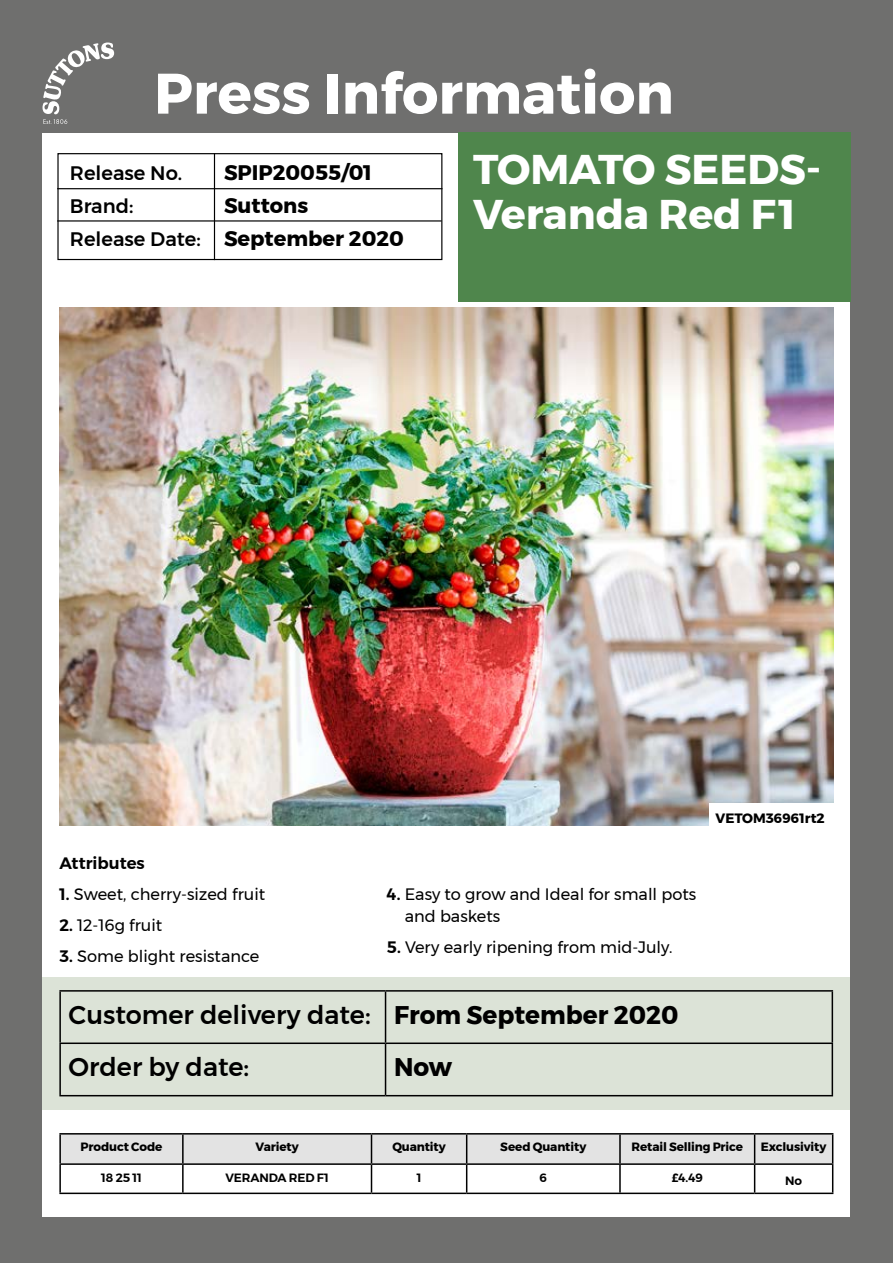
<style>
.page{position:relative;width:893px;height:1263px;background:#6f6f6e}
.page>*{position:absolute;margin:0;border:0;box-sizing:border-box;transform-origin:0 0}
.t1{font:700 57px "Montserrat";color:#fff}
.t2{font:700 41.4px/45px "Montserrat";color:#fff}
.t3{font:500 25.5px/52.3px "Montserrat";color:#000}
.t4{font:700 25.5px "Montserrat";color:#000}
.t5{font:700 21px/33px "Montserrat";color:#000}
.t6{font:500 19.5px "Montserrat";color:#000}
.t7{font:16.5px/22.5px "Montserrat";color:#000}
.t8{font:600 16.5px "Montserrat";color:#000}
.t9{font:700 13.5px "Montserrat";color:#000}
.t10{font:700 12px "Montserrat";letter-spacing:-.01em;color:#000}
.t11{font:600 12px "Montserrat";letter-spacing:-.015em;color:#000}
.s1{font-weight:500;font-size:19.5px}
.s2{font-weight:600}
.s3{font-weight:700}
</style>
<div class="page">
<div style="left:43px;top:133px;width:807px;height:1083px;background:#fff"></div>
<div style="left:458px;top:133px;width:392px;height:169px;background:#4f864c"></div>
<div style="left:57px;top:153px;width:385px;height:107px;border:1px solid #000"></div>
<hr style="left:214px;top:153px;width:1px;height:107px;background:#000">
<hr style="left:57px;top:188px;width:385px;height:1px;background:#000">
<hr style="left:57px;top:220px;width:385px;height:2px;background:#000">
<svg style="left:43px;top:43px;width:71px;height:81px"></svg>
<div style="left:42px;top:977px;width:808px;height:133px;background:#dce3d7"></div>
<hr style="left:59px;top:990px;width:327px;height:2px;background:#000">
<hr style="left:59px;top:992px;width:2px;height:50px;background:#000">
<hr style="left:386px;top:990px;width:447px;height:2px;background:#000">
<hr style="left:385px;top:992px;width:1px;height:50px;background:#000">
<hr style="left:832px;top:992px;width:1px;height:50px;background:#000">
<hr style="left:59px;top:1042px;width:327px;height:2px;background:#000">
<hr style="left:59px;top:1044px;width:2px;height:51px;background:#000">
<hr style="left:386px;top:1042px;width:447px;height:2px;background:#000">
<hr style="left:385px;top:1044px;width:1px;height:51px;background:#000">
<hr style="left:832px;top:1044px;width:1px;height:51px;background:#000">
<hr style="left:59px;top:1095px;width:327px;height:1px;background:#000">
<hr style="left:386px;top:1095px;width:447px;height:1px;background:#000">
<hr style="left:59px;top:1133px;width:124px;height:1px;background:#000">
<hr style="left:59px;top:1134px;width:2px;height:29px;background:#000">
<hr style="left:183px;top:1133px;width:188px;height:1px;background:#000">
<hr style="left:371px;top:1133px;width:96px;height:1px;background:#000">
<hr style="left:467px;top:1133px;width:153px;height:1px;background:#000">
<hr style="left:620px;top:1133px;width:135px;height:1px;background:#000">
<hr style="left:755px;top:1133px;width:78px;height:1px;background:#000">
<hr style="left:59px;top:1163px;width:124px;height:2px;background:#000">
<hr style="left:59px;top:1165px;width:2px;height:27px;background:#000">
<svg style="left:60px;top:1134px;width:773px;height:58px"></svg>
<hr style="left:59px;top:1192px;width:124px;height:2px;background:#000">
<hr style="left:183px;top:1192px;width:188px;height:2px;background:#000">
<hr style="left:371px;top:1192px;width:96px;height:2px;background:#000">
<hr style="left:467px;top:1192px;width:153px;height:2px;background:#000">
<hr style="left:620px;top:1192px;width:135px;height:2px;background:#000">
<hr style="left:755px;top:1192px;width:78px;height:2px;background:#000">
<img style="left:60px;top:307px;width:773px;height:519px">
<div style="left:709px;top:804px;width:127px;height:31px;background:#fff"></div>
<h1 class="t1" style="left:154px;top:48px;width:521px">Press Information</h1>
<p class="t6" style="left:70px;top:158px;width:114px">Release No.</p>
<p class="t5" style="left:224px;top:156px;width:150px">SPIP20055/01</p>
<p class="t6" style="left:70px;top:191px;width:65px">Brand:</p>
<p class="t5" style="left:70px;top:189px;width:335px;text-indent:154px">Suttons<br><span class="s1">Release Date:</span> September 2020</p>
<h2 class="t2" style="left:473px;top:147px;width:350px">TOMATO SEEDS-<br>Veranda Red F1</h2>
<p class="t9" style="left:715px;top:808px;width:111px">VETOM36961rt2</p>
<p class="t8" style="left:60px;top:850px;width:87px">Attributes</p>
<p class="t7" style="left:60px;top:882px;width:207px"><span class="s2">1.</span> Sweet, cherry-sized fruit</p>
<p class="t7" style="left:60px;top:913px;width:104px"><span class="s2">2.</span> 12-16g fruit</p>
<p class="t7" style="left:60px;top:944px;width:201px"><span class="s2">3.</span> Some blight resistance</p>
<p class="t7" style="left:405px;top:882px;width:293px;text-indent:-18px"><span class="s2">4.</span> Easy to grow and Ideal for small pots and baskets</p>
<p class="t7" style="left:387px;top:936px;width:287px"><span class="s2">5.</span> Very early ripening from mid-July.</p>
<h3 class="t3" style="left:69px;top:989px;width:611px">Customer delivery date: <span class="s3">From September 2020<br></span>Order by date:</h3>
<h3 class="t4" style="left:394px;top:1047px;width:60px">Now</h3>
<p class="t10" style="left:81px;top:1137px;width:83px">Product Code</p>
<p class="t10" style="left:255px;top:1137px;width:45px">Variety</p>
<p class="t10" style="left:392px;top:1137px;width:55px">Quantity</p>
<p class="t10" style="left:500px;top:1137px;width:88px">Seed Quantity</p>
<p class="t10" style="left:632px;top:1137px;width:113px">Retail Selling Price</p>
<p class="t10" style="left:761px;top:1137px;width:67px">Exclusivity</p>
<p class="t11" style="left:101px;top:1168px;width:42px">18 25 11</p>
<p class="t11" style="left:225px;top:1168px;width:105px">VERANDA RED F1</p>
<p class="t11" style="left:417px;top:1168px;width:6px">1</p>
<p class="t11" style="left:540px;top:1168px;width:9px">6</p>
<p class="t11" style="left:672px;top:1168px;width:33px">£4.49</p>
<p class="t11" style="left:785px;top:1171px;width:18px">No</p>
</div>
